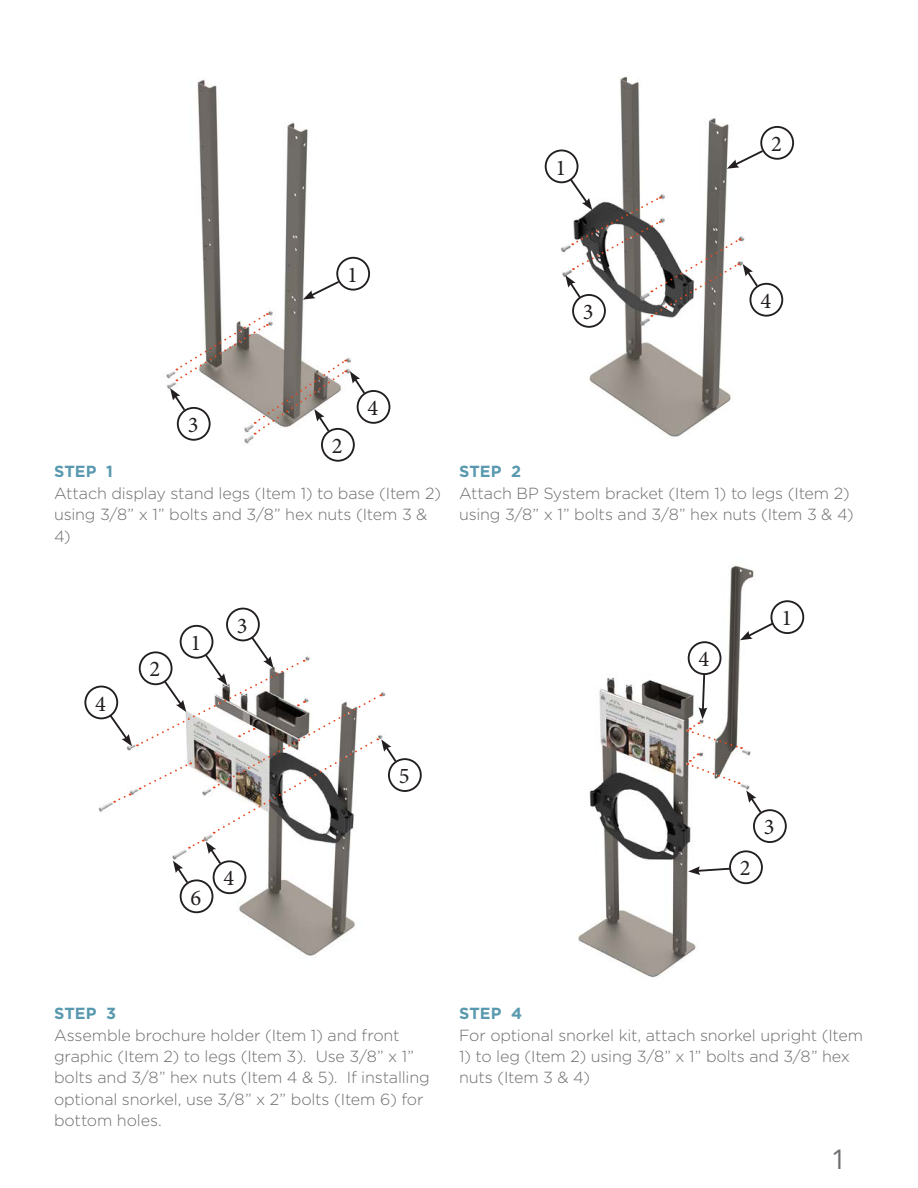
<style>
.page{position:relative;width:918px;height:1188px;background:#fff}
.page>*{position:absolute;margin:0;border:0;box-sizing:border-box;transform-origin:0 0}
.t1{font:27px "Open Sans";color:#6c6d70}
.t2{font:22.5px "Minion Pro";color:#231f20}
.t3{font:300 16.05px/21.5px "Gotham";letter-spacing:-.01em;color:#6c6d70}
.s1{font-weight:700;color:#5999af}
</style>
<div class="page">
<img style="left:166px;top:77px;width:629px;height:385px">
<img style="left:84px;top:607px;width:338px;height:351px">
<img style="left:578px;top:565px;width:227px;height:413px">
<div style="left:357px;top:390px;width:33px;height:34px;border:2px solid #231f20;border-radius:50%"></div>
<div style="left:177px;top:407px;width:34px;height:34px;border:2px solid #231f20;border-radius:50%"></div>
<svg style="left:303px;top:279px;width:38px;height:21px"></svg>
<div style="left:336px;top:257px;width:34px;height:34px;border:2px solid #231f20;border-radius:50%"></div>
<svg style="left:170px;top:313px;width:197px;height:122px"></svg>
<div style="left:321px;top:428px;width:34px;height:34px;border:2px solid #231f20;border-radius:50%"></div>
<div style="left:572px;top:294px;width:34px;height:34px;border:2px solid #231f20;border-radius:50%"></div>
<svg style="left:727px;top:149px;width:38px;height:20px"></svg>
<div style="left:760px;top:126px;width:34px;height:34px;border:2px solid #231f20;border-radius:50%"></div>
<div style="left:749px;top:283px;width:34px;height:34px;border:2px solid #231f20;border-radius:50%"></div>
<svg style="left:565px;top:177px;width:195px;height:140px"></svg>
<div style="left:545px;top:150px;width:33px;height:33px;border:2px solid #231f20;border-radius:50%"></div>
<div style="left:388px;top:758px;width:34px;height:34px;border:2px solid #231f20;border-radius:50%"></div>
<div style="left:213px;top:860px;width:33px;height:34px;border:2px solid #231f20;border-radius:50%"></div>
<div style="left:180px;top:879px;width:33px;height:34px;border:2px solid #231f20;border-radius:50%"></div>
<div style="left:84px;top:686px;width:34px;height:33px;border:2px solid #231f20;border-radius:50%"></div>
<div style="left:180px;top:625px;width:33px;height:34px;border:2px solid #231f20;border-radius:50%"></div>
<div style="left:226px;top:608px;width:34px;height:33px;border:2px solid #231f20;border-radius:50%"></div>
<div style="left:753px;top:809px;width:34px;height:34px;border:2px solid #231f20;border-radius:50%"></div>
<div style="left:688px;top:641px;width:33px;height:34px;border:2px solid #231f20;border-radius:50%"></div>
<svg style="left:740px;top:621px;width:35px;height:19px"></svg>
<div style="left:770px;top:600px;width:34px;height:34px;border:2px solid #231f20;border-radius:50%"></div>
<svg style="left:687px;top:672px;width:76px;height:143px"></svg>
<svg style="left:688px;top:866px;width:43px;height:9px"></svg>
<div style="left:729px;top:850px;width:34px;height:34px;border:2px solid #231f20;border-radius:50%"></div>
<svg style="left:108px;top:635px;width:290px;height:250px"></svg>
<p class="t2" style="left:188px;top:410px;width:12px">3</p>
<p class="t2" style="left:347px;top:260px;width:12px">1</p>
<p class="t2" style="left:332px;top:431px;width:12px">2</p>
<p class="t2" style="left:368px;top:393px;width:12px">4</p>
<p class="t2" style="left:556px;top:152px;width:12px">1</p>
<p class="t2" style="left:583px;top:297px;width:12px">3</p>
<p class="t2" style="left:771px;top:129px;width:12px">2</p>
<p class="t2" style="left:760px;top:286px;width:12px">4</p>
<p class="t3" style="left:54px;top:460px;width:389px"><span class="s1">STEP 1<br></span>Attach display stand legs (Item 1) to base (Item 2) using 3/8” x 1” bolts and 3/8” hex nuts (Item 3 &amp;<br>4)</p>
<p class="t3" style="left:459px;top:460px;width:396px"><span class="s1">STEP 2<br></span>Attach BP System bracket (Item 1) to legs (Item 2) using 3/8” x 1” bolts and 3/8” hex nuts (Item 3 &amp; 4)</p>
<p class="t2" style="left:95px;top:688px;width:12px">4</p>
<p class="t2" style="left:150px;top:654px;width:12px">2</p>
<p class="t2" style="left:191px;top:628px;width:12px">1</p>
<p class="t2" style="left:237px;top:610px;width:12px">3</p>
<p class="t2" style="left:191px;top:882px;width:12px">6</p>
<p class="t2" style="left:224px;top:863px;width:12px">4</p>
<p class="t2" style="left:399px;top:761px;width:12px">5</p>
<p class="t2" style="left:699px;top:644px;width:12px">4</p>
<p class="t2" style="left:781px;top:603px;width:12px">1</p>
<p class="t2" style="left:740px;top:853px;width:12px">2</p>
<p class="t2" style="left:764px;top:812px;width:12px">3</p>
<p class="t3" style="left:54px;top:1002px;width:377px"><span class="s1">STEP 3<br></span>Assemble brochure holder (Item 1) and front graphic (Item 2) to legs (Item 3). Use 3/8” x 1” bolts and 3/8” hex nuts (Item 4 &amp; 5). If installing optional snorkel, use 3/8” x 2” bolts (Item 6) for bottom holes.</p>
<p class="t3" style="left:459px;top:1002px;width:406px"><span class="s1">STEP 4<br></span>For optional snorkel kit, attach snorkel upright (Item</p>
<p class="t3" style="left:459px;top:1045px;width:393px">1) to leg (Item 2) using 3/8” x 1” bolts and 3/8” hex nuts (Item 3 &amp; 4)</p>
<h1 class="t1" style="left:831px;top:1140px;width:17px">1</h1>
</div>
